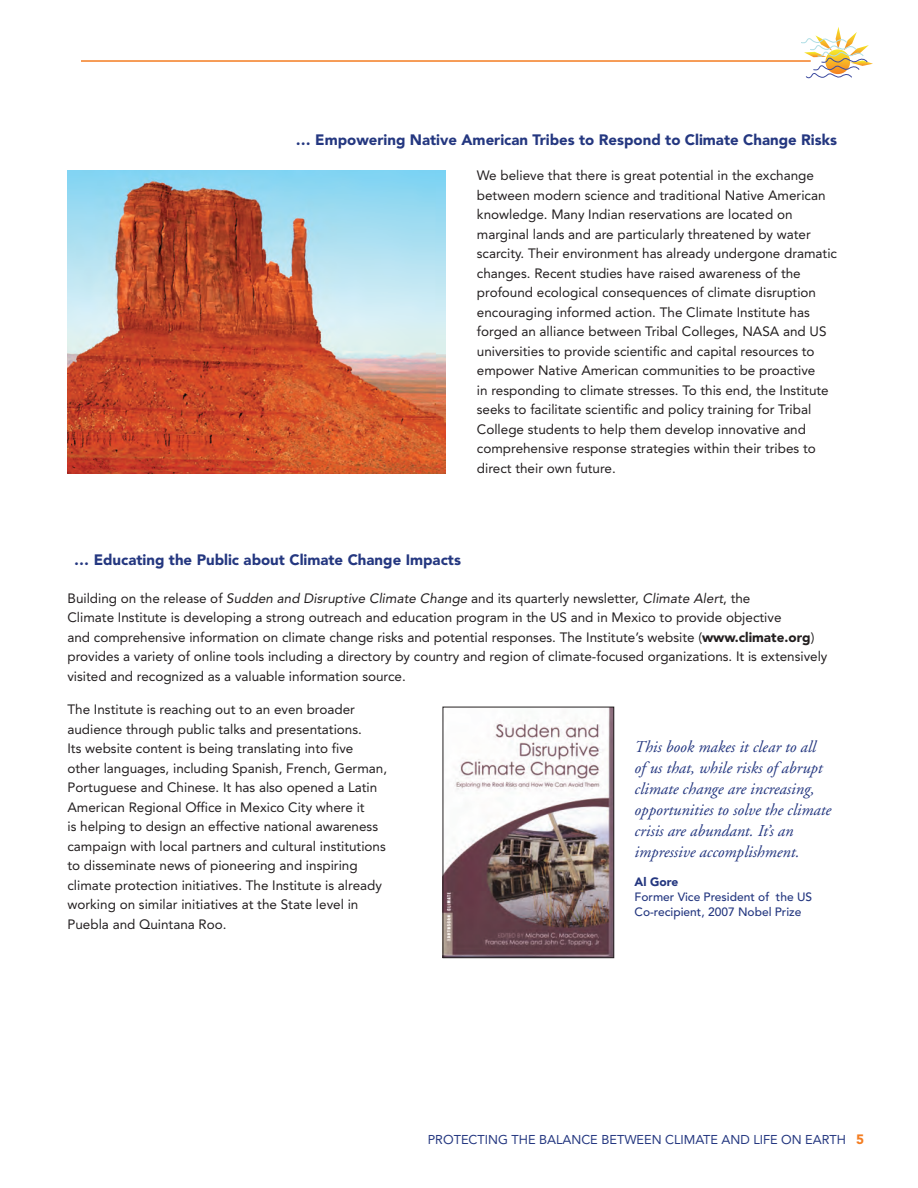
<style>
.page{position:relative;width:918px;height:1188px;background:#fff}
.page>*{position:absolute;margin:0;border:0;box-sizing:border-box;transform-origin:0 0}
.t1{font:italic 16.5px/21px "Adobe Garamond";color:#243780}
.t2{font:900 15px "Avenir";color:#243780}
.t3{font:13.5px/19.5px "Avenir";color:#231f20}
.t4{font:12.75px "Avenir";color:#243780}
.t5{font:500 12px/15px "Avenir";color:#243780}
.t6{font:900 12px "Avenir";color:#243780}
.s1{font-style:italic}
.s2{font-weight:900}
.s3{font-weight:900;font-size:13.5px;color:#f47d21}
</style>
<div class="page">
<hr style="left:81px;top:60px;width:730px;height:2px;background:#f47d21">
<svg style="left:801px;top:27px;width:72px;height:51px"></svg>
<img style="left:68px;top:171px;width:378px;height:303px">
<img style="left:445px;top:709px;width:167px;height:247px">
<div style="left:443px;top:707px;width:171px;height:251px;border:1px solid #231f20"></div>
<p class="t2" style="left:296px;top:134px;width:543px">… Empowering Native American Tribes to Respond to Climate Change Risks</p>
<p class="t3" style="left:477px;top:167px;width:362px">We believe that there is great potential in the exchange between modern science and traditional Native American knowledge. Many Indian reservations are located on marginal lands and are particularly threatened by water scarcity. Their environment has already undergone dramatic changes. Recent studies have raised awareness of the profound ecological consequences of climate disruption encouraging informed action. The Climate Institute has forged an alliance between Tribal Colleges, NASA and US universities to provide scientific and capital resources to empower Native American communities to be proactive<br>in responding to climate stresses. To this end, the Institute seeks to facilitate scientific and policy training for Tribal College students to help them develop innovative and comprehensive response strategies within their tribes to direct their own future.</p>
<p class="t2" style="left:74px;top:553px;width:388px">… Educating the Public about Climate Change Impacts</p>
<p class="t3" style="left:67px;top:590px;width:761px">Building on the release of <span class="s1">Sudden and Disruptive Climate Change</span> and its quarterly newsletter, <span class="s1">Climate Alert</span>, the<br>Climate Institute is developing a strong outreach and education program in the US and in Mexico to provide objective<br>and comprehensive information on climate change risks and potential responses. The Institute’s website (<span class="s2">www.climate.org</span>) provides a variety of online tools including a directory by country and region of climate-focused organizations. It is extensively visited and recognized as a valuable information source.</p>
<p class="t3" style="left:67px;top:701px;width:321px">The Institute is reaching out to an even broader audience through public talks and presentations.<br>Its website content is being translating into five other languages, including Spanish, French, German, Portuguese and Chinese. It has also opened a Latin American Regional Office in Mexico City where it<br>is helping to design an effective national awareness campaign with local partners and cultural institutions to disseminate news of pioneering and inspiring climate protection initiatives. The Institute is already working on similar initiatives at the State level in Puebla and Quintana Roo.</p>
<p class="t1" style="left:635px;top:738px;width:198px">This book makes it clear to all of us that, while risks of abrupt climate change are increasing, opportunities to solve the climate crisis are abundant. It’s an impressive accomplishment.</p>
<p class="t6" style="left:635px;top:877px;width:45px">Al Gore</p>
<p class="t5" style="left:635px;top:890px;width:179px">Former Vice President of the US<br>Co-recipient, 2007 Nobel Prize</p>
<p class="t4" style="left:428px;top:1135px;width:438px">PROTECTING THE BALANCE BETWEEN CLIMATE AND LIFE ON EARTH <span class="s3">5</span></p>
</div>
